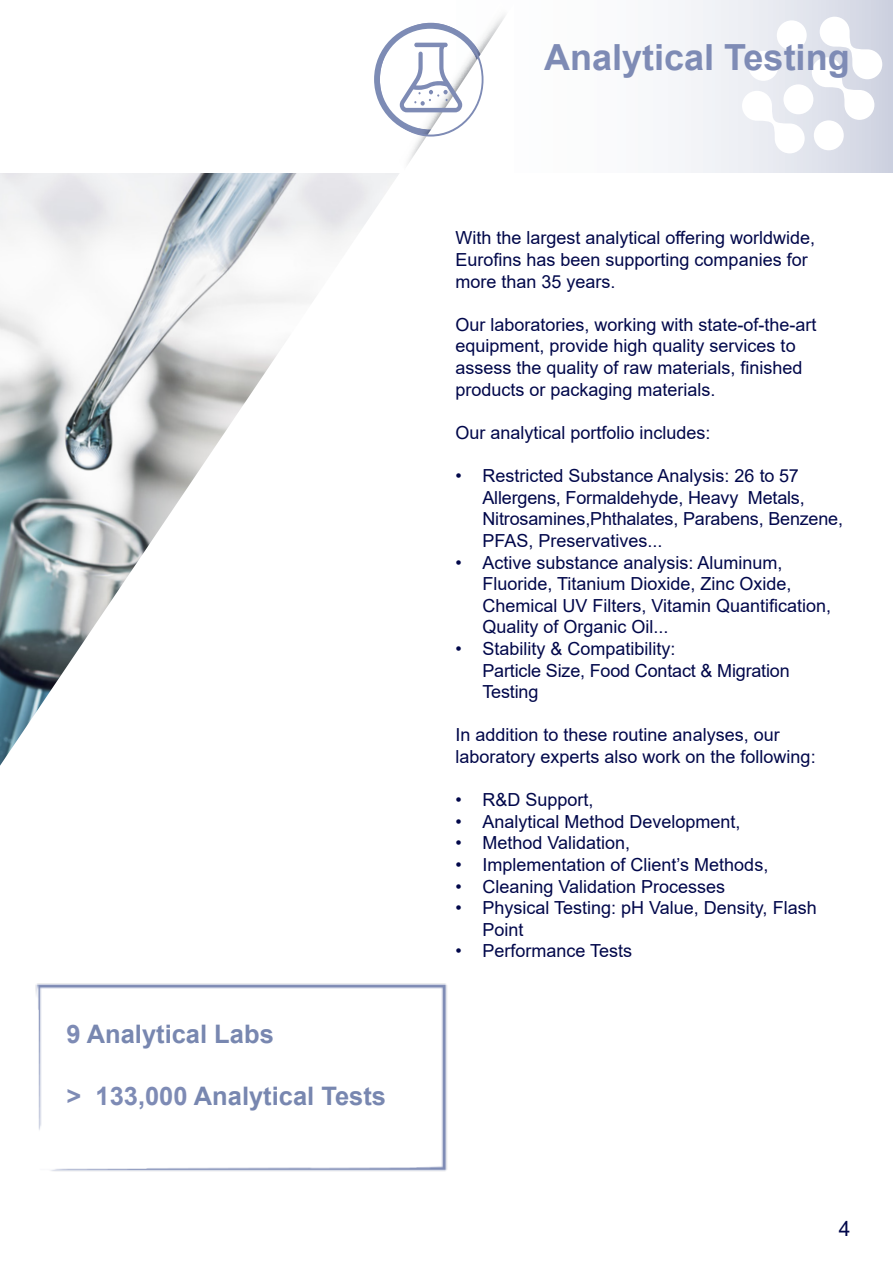
<style>
.page{position:relative;width:893px;height:1263px;background:#fff}
.page>*{position:absolute;margin:0;border:0;box-sizing:border-box;transform-origin:0 0}
.t1{font:700 36px "Arial";color:#7e8bb5}
.t2{font:700 25.5px "Arial";color:#7887b0}
.t3{font:21px "Arial";color:#00074a}
.t4{font:18px/21.6px "Arial";color:#00074a}
.s1{color:#7e8bb5}
</style>
<div class="page">
<img style="left:0;top:173px;width:382px;height:593px">
<svg style="left:679px;top:0;width:214px;height:173px"></svg>
<img style="left:35px;top:983px;width:412px;height:188px">
<svg style="left:374px;top:15px;width:131px;height:184px"></svg>
<div style="left:783px;top:84px;width:30px;height:30px;background:#fff;border-radius:50%"></div>
<svg style="left:742px;top:91px;width:63px;height:62px"></svg>
<svg style="left:812px;top:17px;width:70px;height:103px"></svg>
<div style="left:814px;top:120px;width:30px;height:30px;background:#fff;border-radius:50%"></div>
<div style="left:748px;top:51px;width:30px;height:30px;background:#fff;border-radius:50%"></div>
<div style="left:777px;top:20px;width:30px;height:30px;background:#fff;border-radius:50%"></div>
<p class="t2" style="left:66px;top:1016px;width:209px"><span class="s1">9</span> Analytical Labs</p>
<p class="t2" style="left:66px;top:1077px;width:321px"><span class="s1">&gt; 133,000</span> Analytical Tests</p>
<p class="t1" style="left:544px;top:32px;width:307px">Analytical Testing</p>
<p class="t4" style="left:455px;top:227px;width:361px">With the largest analytical offering worldwide,</p>
<p class="t4" style="left:455px;top:249px;width:354px">Eurofins has been supporting companies for more than 35 years.</p>
<p class="t4" style="left:455px;top:314px;width:363px">Our laboratories, working with state-of-the-art equipment, provide high quality services to</p>
<p class="t4" style="left:455px;top:357px;width:349px">assess the quality of raw materials, finished</p>
<p class="t4" style="left:455px;top:378px;width:262px">products or packaging materials.</p>
<p class="t4" style="left:455px;top:422px;width:257px">Our analytical portfolio includes:</p>
<p class="t4" style="left:482px;top:465px;width:362px;text-indent:-27px">• Restricted Substance Analysis: 26 to 57<br>Allergens, Formaldehyde, Heavy Metals, Nitrosamines,Phthalates, Parabens, Benzene, PFAS, Preservatives...</p>
<p class="t4" style="left:482px;top:551px;width:350px;text-indent:-27px">• Active substance analysis: Aluminum, Fluoride, Titanium Dioxide, Zinc Oxide, Chemical UV Filters, Vitamin Quantification, Quality of Organic Oil...</p>
<p class="t4" style="left:482px;top:638px;width:309px;text-indent:-27px">• Stability &amp; Compatibility:<br>Particle Size, Food Contact &amp; Migration<br>Testing</p>
<p class="t4" style="left:455px;top:724px;width:326px">In addition to these routine analyses, our</p>
<p class="t4" style="left:455px;top:746px;width:362px">laboratory experts also work on the following:</p>
<p class="t4" style="left:455px;top:789px;width:140px">• R&amp;D Support,</p>
<p class="t4" style="left:455px;top:810px;width:287px">• Analytical Method Development,</p>
<p class="t4" style="left:455px;top:832px;width:176px">• Method Validation,</p>
<p class="t4" style="left:455px;top:854px;width:314px">• Implementation of Client’s Methods,</p>
<p class="t4" style="left:455px;top:875px;width:271px">• Cleaning Validation Processes</p>
<p class="t4" style="left:482px;top:897px;width:336px;text-indent:-27px">• Physical Testing: pH Value, Density, Flash<br>Point</p>
<p class="t4" style="left:455px;top:940px;width:178px">• Performance Tests</p>
<p class="t3" style="left:839px;top:1214px;width:13px">4</p>
</div>
